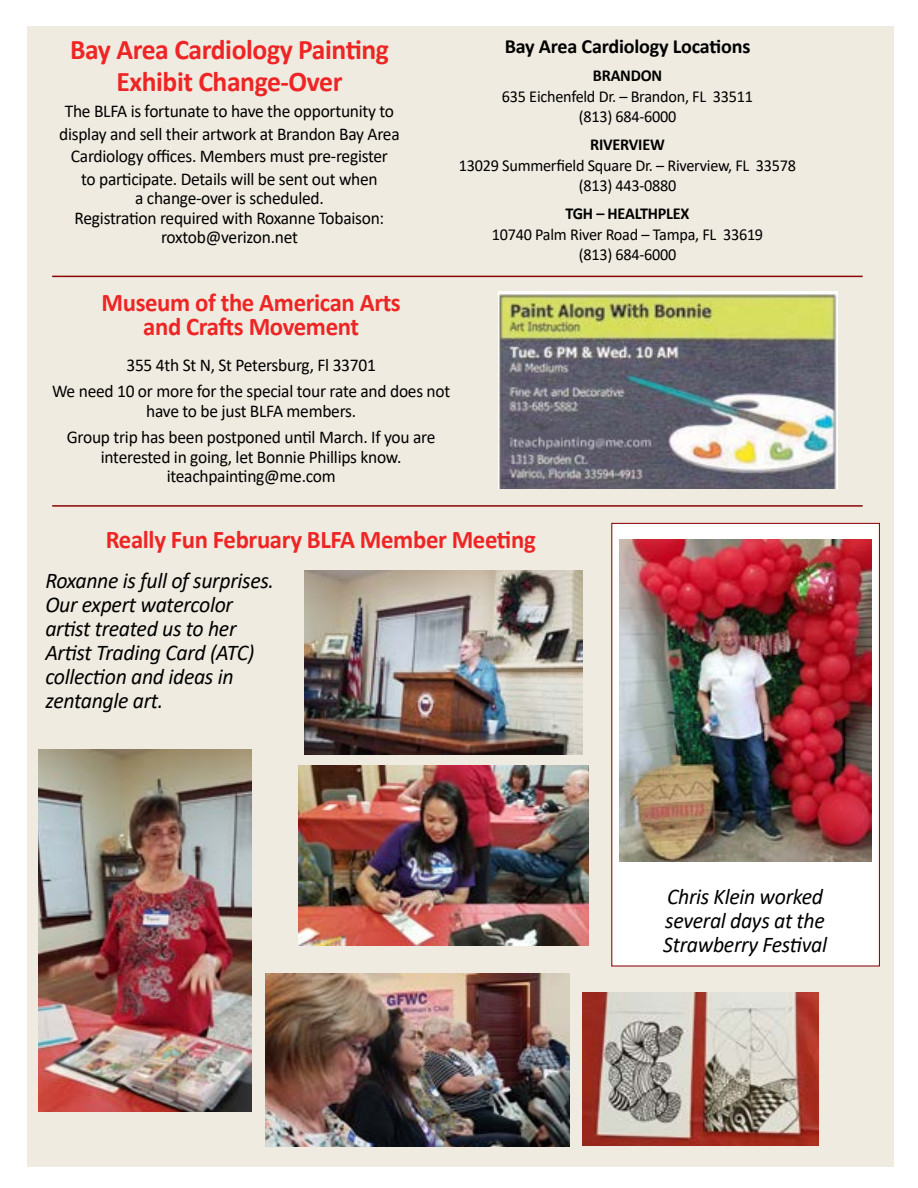
<style>
.page{position:relative;width:918px;height:1188px;background:#fff}
.page>*{position:absolute;margin:0;border:0;box-sizing:border-box;transform-origin:0 0}
.t1{font:700 28.5px/31.5px "Calibri";letter-spacing:-.015em;color:#ee2525;text-align:center}
.t2{font:700 25.5px/24px "Calibri";letter-spacing:-.015em;color:#ee2525;text-align:center}
.t3{font:italic 22.5px/24px "Calibri";letter-spacing:-.015em;color:#000}
.t4{font:700 20.1px "Calibri";letter-spacing:-.01em;color:#000}
.t5{font:18px/22.5px "Calibri";letter-spacing:-.015em;color:#000;text-align:center}
.t6{font:16.65px/20.9px "Calibri";letter-spacing:-.015em;color:#000;text-align:center}
.t7{font:700 16.65px "Calibri";letter-spacing:-.015em;color:#000}
</style>
<div class="page">
<div style="left:27px;top:26px;width:866px;height:1140px;background:#efebe0"></div>
<div style="left:611px;top:523px;width:269px;height:444px;background:#fff;border:1px solid #8a0305"></div>
<img style="left:499px;top:292px;width:338px;height:197px">
<hr style="left:52px;top:276px;width:811px;height:1px;background:#8a0305">
<hr style="left:52px;top:505px;width:811px;height:2px;background:#8a0305">
<img style="left:266px;top:974px;width:304px;height:173px">
<img style="left:305px;top:571px;width:278px;height:183px">
<img style="left:39px;top:750px;width:212px;height:362px">
<img style="left:298px;top:766px;width:291px;height:179px">
<img style="left:583px;top:992px;width:235px;height:153px">
<img style="left:620px;top:539px;width:252px;height:323px">
<h1 class="t1" style="left:70px;top:34px;width:321px">Bay Area Cardiology Painting<br>Exhibit Change-Over</h1>
<p class="t5" style="left:59px;top:99px;width:342px">The BLFA is fortunate to have the opportunity to display and sell their artwork at Brandon Bay Area Cardiology offices. Members must pre-register<br>to participate. Details will be sent out when</p>
<p class="t5" style="left:75px;top:188px;width:311px;line-height:19.5px">a change-over is scheduled.<br>Registration required with Roxanne Tobaison: roxtob@verizon.net</p>
<p class="t4" style="left:505px;top:32px;width:247px">Bay Area Cardiology Locations</p>
<p class="t7" style="left:593px;top:63px;width:71px">BRANDON</p>
<p class="t6" style="left:502px;top:85px;width:253px">635 Eichenfeld Dr. – Brandon, FL 33511 (813) 684-6000</p>
<p class="t7" style="left:590px;top:132px;width:76px">RIVERVIEW</p>
<p class="t6" style="left:459px;top:154px;width:339px">13029 Summerfield Square Dr. – Riverview, FL 33578 (813) 443-0880</p>
<p class="t7" style="left:566px;top:201px;width:125px">TGH – HEALTHPLEX</p>
<p class="t6" style="left:492px;top:223px;width:273px">10740 Palm River Road – Tampa, FL 33619 (813) 684-6000</p>
<h2 class="t2" style="left:102px;top:290px;width:301px">Museum of the American Arts and Crafts Movement</h2>
<p class="t5" style="left:52px;top:351px;width:400px;line-height:26.7px">355 4th St N, St Petersburg, Fl 33701<br>We need 10 or more for the special tour rate and does not</p>
<p class="t5" style="left:67px;top:397px;width:370px;line-height:26.2px">have to be just BLFA members.<br>Group trip has been postponed until March. If you are</p>
<p class="t5" style="left:101px;top:446px;width:302px;line-height:19.5px">interested in going, let Bonnie Phillips know. iteachpainting@me.com</p>
<h2 class="t2" style="left:106px;top:527px;width:431px">Really Fun February BLFA Member Meeting</h2>
<p class="t3" style="left:45px;top:567px;width:230px">Roxanne is full of surprises.<br>Our expert watercolor artist treated us to her<br>Artist Trading Card (ATC) collection and ideas in zentangle art.</p>
<p class="t3" style="left:663px;top:884px;width:165px">Chris Klein worked several days at the<br>Strawberry Festival</p>
</div>
